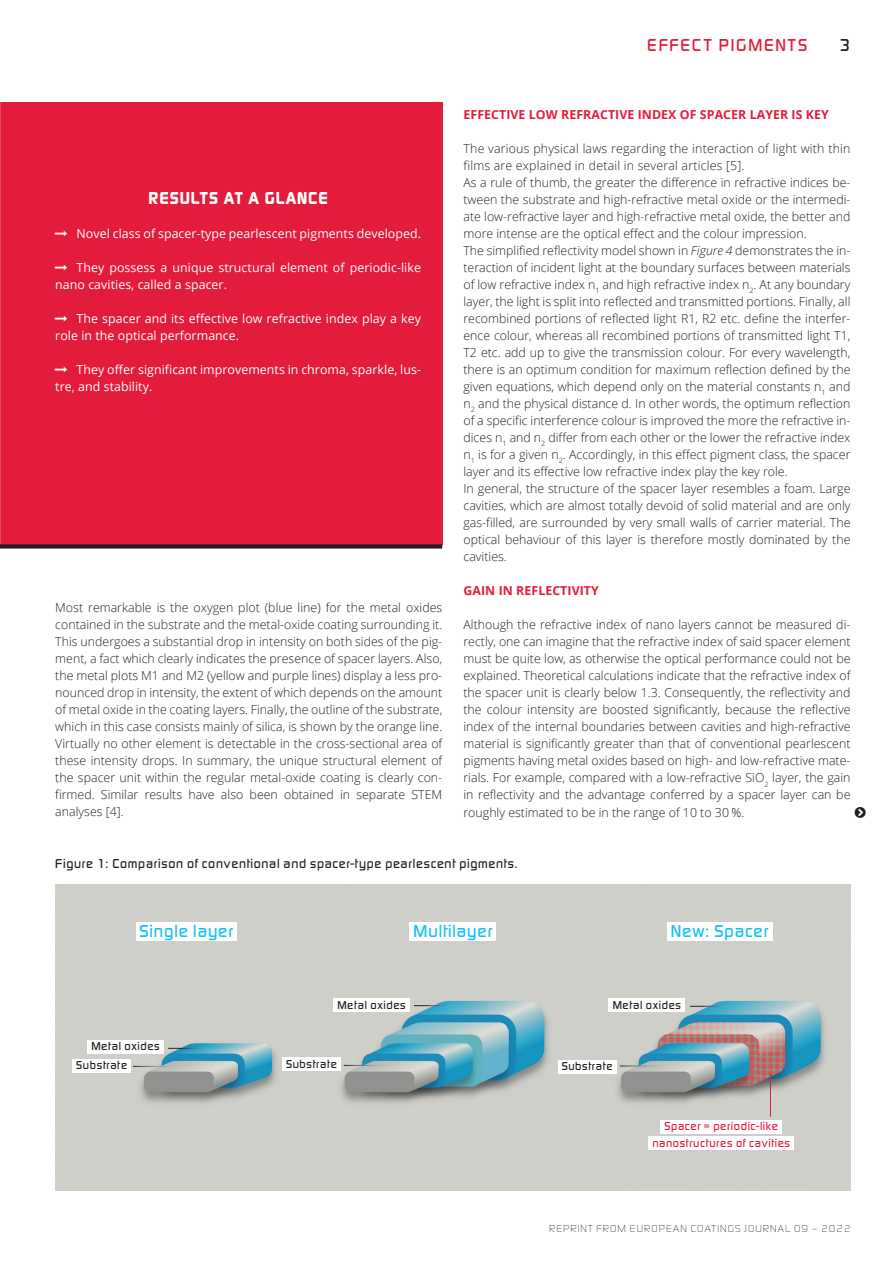
<style>
.page{position:relative;width:893px;height:1263px;background:#fff}
.page>*{position:absolute;margin:0;border:0;box-sizing:border-box;transform-origin:0 0}
.t1{font:500 18px "Digital Sans EF";letter-spacing:.05em;color:#15c0f2}
.t2{font:700 18px "Digital Sans EF";letter-spacing:.05em;color:#fff}
.t3{font:500 18px "Digital Sans EF";letter-spacing:.1em;color:#e41c3b}
.t4{font:500 18px "Digital Sans EF";color:#231f20}
.t5{font:500 13.5px "Digital Sans EF";letter-spacing:.05em;color:#231f20}
.t6{font:300 12.3px/17px "Open Sans";color:#231f20;text-align:justify}
.t7{font:12.3px/17px "Open Sans";letter-spacing:.005em;color:#fff}
.t8{font:700 12.3px "Open Sans";letter-spacing:.005em;color:#e41c3b}
.t9{font:500 12px/18.9px "Digital Sans EF";letter-spacing:.05em;color:#231f20}
.t10{font:500 12px/16.5px "Digital Sans EF";letter-spacing:.05em;color:#e41c3b;text-align:center}
.t11{font:300 10.5px "Digital Sans EF";letter-spacing:.1em;color:#231f20}
.s1{font-style:italic}
</style>
<div class="page">
<div style="left:0;top:102px;width:442px;height:442px;background:#e41c3b"></div>
<img style="left:55px;top:884px;width:795px;height:307px">
<div style="left:87px;top:1040px;width:77px;height:13px;background:#fff"></div>
<div style="left:72px;top:1059px;width:59px;height:13px;background:#fff"></div>
<div style="left:333px;top:998px;width:77px;height:14px;background:#fff"></div>
<div style="left:282px;top:1058px;width:59px;height:13px;background:#fff"></div>
<div style="left:609px;top:998px;width:76px;height:14px;background:#fff"></div>
<div style="left:558px;top:1060px;width:58px;height:13px;background:#fff"></div>
<div style="left:136px;top:923px;width:101px;height:18px;background:#fff"></div>
<div style="left:410px;top:923px;width:86px;height:18px;background:#fff"></div>
<div style="left:667px;top:923px;width:105px;height:18px;background:#fff"></div>
<div style="left:660px;top:1120px;width:122px;height:13px;background:#fff"></div>
<div style="left:648px;top:1136px;width:146px;height:14px;background:#fff"></div>
<hr style="left:770px;top:1074px;width:1px;height:43px;background:#e41c3b">
<div style="left:0;top:544px;width:442px;height:5px;background:#231f20"></div>
<h1 class="t3" style="left:647px;top:34px;width:162px">EFFECT PIGMENTS</h1>
<h1 class="t4" style="left:840px;top:34px;width:12px">3</h1>
<h1 class="t2" style="left:149px;top:187px;width:180px">RESULTS AT A GLANCE</h1>
<p class="t7" style="left:77px;top:225px;width:346px">Novel class of spacer-type pearlescent pigments developed.</p>
<p class="t7" style="left:55px;top:259px;width:367px;text-indent:21px">They possess a unique structural element of periodic-like nano cavities, called a spacer.</p>
<p class="t7" style="left:55px;top:310px;width:367px;text-indent:21px">The spacer and its effective low refractive index play a key role in the optical performance.</p>
<p class="t7" style="left:55px;top:361px;width:367px;text-indent:21px">They offer significant improvements in chroma, sparkle, lus&shy;tre, and stability.</p>
<p class="t6" style="left:55px;top:599px;width:389px">Most remarkable is the oxygen plot (blue line) for the metal oxides contained in the substrate and the metal-oxide coating surrounding it.<br>This undergoes a substantial drop in intensity on both sides of the pig&shy;ment, a fact which clearly indicates the presence of spacer layers. Also, the metal plots M1 and M2 (yellow and purple lines) display a less pro&shy;nounced drop in intensity, the extent of which depends on the amount of metal oxide in the coating layers. Finally, the outline of the substrate, which in this case consists mainly of silica, is shown by the orange line.<br>Virtually no other element is detectable in the cross-sectional area of these intensity drops. In summary, the unique structural element of the spacer unit within the regular metal-oxide coating is clearly con&shy;firmed. Similar results have also been obtained in separate STEM analyses [4].</p>
<p class="t8" style="left:463px;top:106px;width:367px">EFFECTIVE LOW REFRACTIVE INDEX OF SPACER LAYER IS KEY</p>
<p class="t6" style="left:463px;top:140px;width:388px;text-align:left">The various physical laws regarding the interaction of light with thin films are explained in detail in several articles [5].<br>As a rule of thumb, the greater the difference in refractive indices be&shy;tween the substrate and high-refractive metal oxide or the intermedi&shy;ate low-refractive layer and high-refractive metal oxide, the better and more intense are the optical effect and the colour impression.<br>The simplified reflectivity model shown in <span class="s1">Figure 4</span> demonstrates the in&shy;teraction of incident light at the boundary surfaces between materials of low refractive index n<sub>1</sub> and high refractive index n<sub>2</sub>. At any boundary layer, the light is split into reflected and transmitted portions. Finally, all recombined portions of reflected light R1, R2 etc. define the interfer&shy;ence colour, whereas all recombined portions of transmitted light T1, T2 etc. add up to give the transmission colour. For every wavelength, there is an optimum condition for maximum reflection defined by the given equations, which depend only on the material constants n<sub>1</sub> and n<sub>2</sub> and the physical distance d. In other words, the optimum reflection of a specific interference colour is improved the more the refractive in&shy;dices n<sub>1</sub> and n<sub>2</sub> differ from each other or the lower the refractive index n<sub>1</sub> is for a given n<sub>2</sub>. Accordingly, in this effect pigment class, the spacer layer and its effective low refractive index play the key role.<br>In general, the structure of the spacer layer resembles a foam. Large cavities, which are almost totally devoid of solid material and are only gas-filled, are surrounded by very small walls of carrier material. The optical behaviour of this layer is therefore mostly dominated by the cavities.</p>
<p class="t8" style="left:463px;top:582px;width:137px">GAIN IN REFLECTIVITY</p>
<p class="t6" style="left:463px;top:616px;width:388px">Although the refractive index of nano layers cannot be measured di&shy;rectly, one can imagine that the refractive index of said spacer element must be quite low, as otherwise the optical performance could not be explained. Theoretical calculations indicate that the refractive index of the spacer unit is clearly below 1.3. Consequently, the reflectivity and the colour intensity are boosted significantly, because the reflective index of the internal boundaries between cavities and high-refractive material is significantly greater than that of conventional pearlescent pigments having metal oxides based on high- and low-refractive mate&shy;rials. For example, compared with a low-refractive SiO<sub>2</sub> layer, the gain in reflectivity and the advantage conferred by a spacer layer can be roughly estimated to be in the range of 10 to 30 %.</p>
<p class="t5" style="left:55px;top:855px;width:464px">Figure 1: Comparison of conventional and spacer-type pearlescent pigments.</p>
<h1 class="t1" style="left:140px;top:920px;width:95px">Single layer</h1>
<h1 class="t1" style="left:413px;top:920px;width:80px">Multilayer</h1>
<h1 class="t1" style="left:671px;top:920px;width:99px">New: Spacer</h1>
<p class="t9" style="left:76px;top:1036px;width:85px;text-indent:15px">Metal oxides<br>Substrate</p>
<p class="t9" style="left:337px;top:995px;width:70px">Metal oxides</p>
<p class="t9" style="left:286px;top:1054px;width:52px">Substrate</p>
<p class="t9" style="left:613px;top:995px;width:70px">Metal oxides</p>
<p class="t9" style="left:562px;top:1056px;width:52px">Substrate</p>
<p class="t10" style="left:652px;top:1118px;width:139px">Spacer = periodic-like nanostructures of cavities</p>
<p class="t11" style="left:549px;top:1222px;width:303px">REPRINT FROM EUROPEAN COATINGS JOURNAL 09 – 2022</p>
</div>
